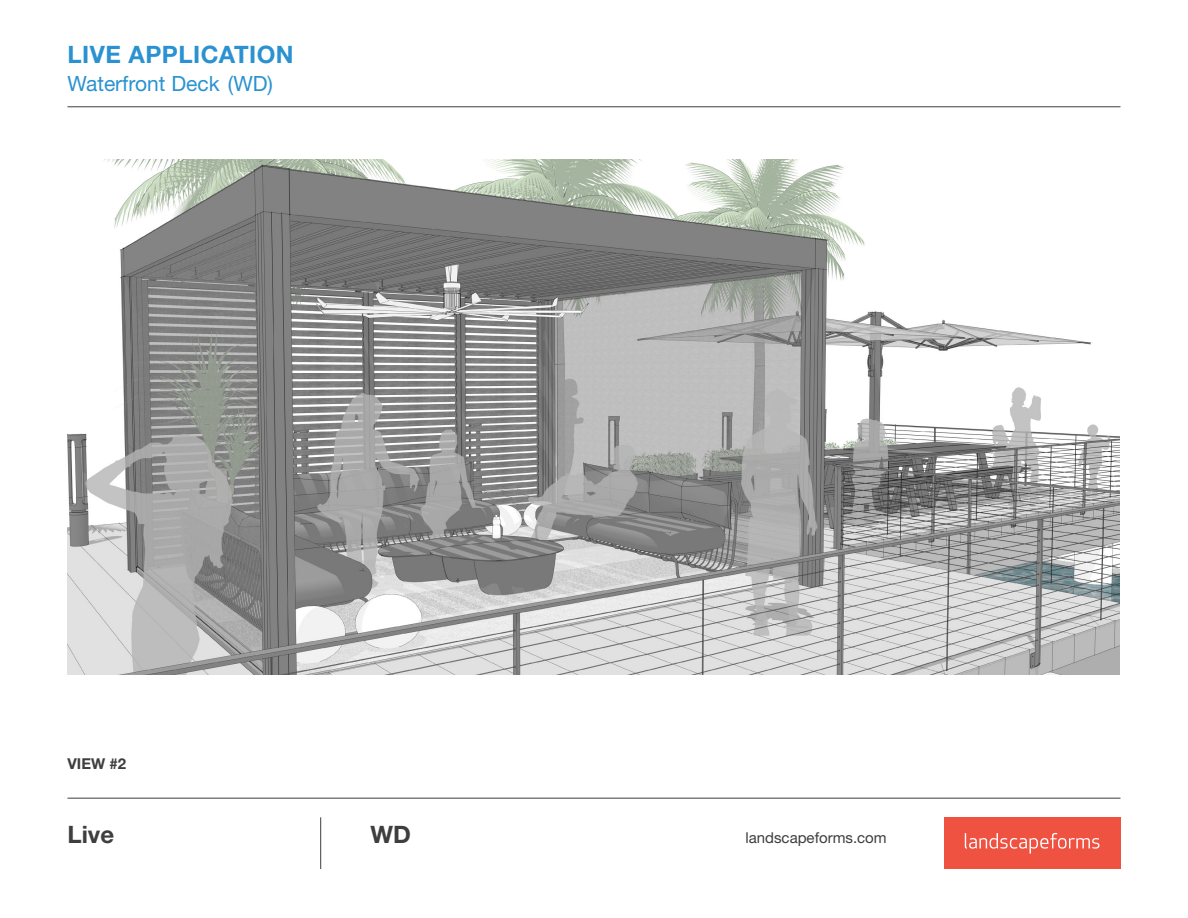
<style>
.page{position:relative;width:1188px;height:918px;background:#fff}
.page>*{position:absolute;margin:0;border:0;box-sizing:border-box;transform-origin:0 0}
.t1{font:700 24px "Helvetica Neue LT Pro";letter-spacing:.02em;color:#2a92d0}
.t2{font:700 24px "Helvetica Neue LT Pro";color:#3e3e3f}
.t3{font:21px "Helvetica Neue LT Pro";color:#2a92d0}
.t4{font:15px "Helvetica Neue LT Pro";color:#3e3e3f}
.t5{font:700 15px "Helvetica Neue LT Pro";color:#3e3e3f}
</style>
<div class="page">
<hr style="left:67px;top:106px;width:1054px;height:1px;background:#3e3e3f">
<hr style="left:67px;top:798px;width:1054px;height:1px;background:#3e3e3f">
<hr style="left:320px;top:817px;width:1px;height:52px;background:#3e3e3f">
<div style="left:944px;top:817px;width:177px;height:52px;background:#f05242"></div>
<svg style="left:965px;top:833px;width:134px;height:21px"></svg>
<img style="left:67px;top:160px;width:1053px;height:515px">
<p class="t1" style="left:67px;top:40px;width:228px">LIVE APPLICATION</p>
<p class="t3" style="left:67px;top:70px;width:207px">Waterfront Deck (WD)</p>
<p class="t5" style="left:67px;top:754px;width:60px">VIEW #2</p>
<p class="t2" style="left:67px;top:819px;width:48px">Live</p>
<p class="t2" style="left:371px;top:819px;width:42px">WD</p>
<p class="t4" style="left:746px;top:828px;width:143px">landscapeforms.com</p>
</div>
